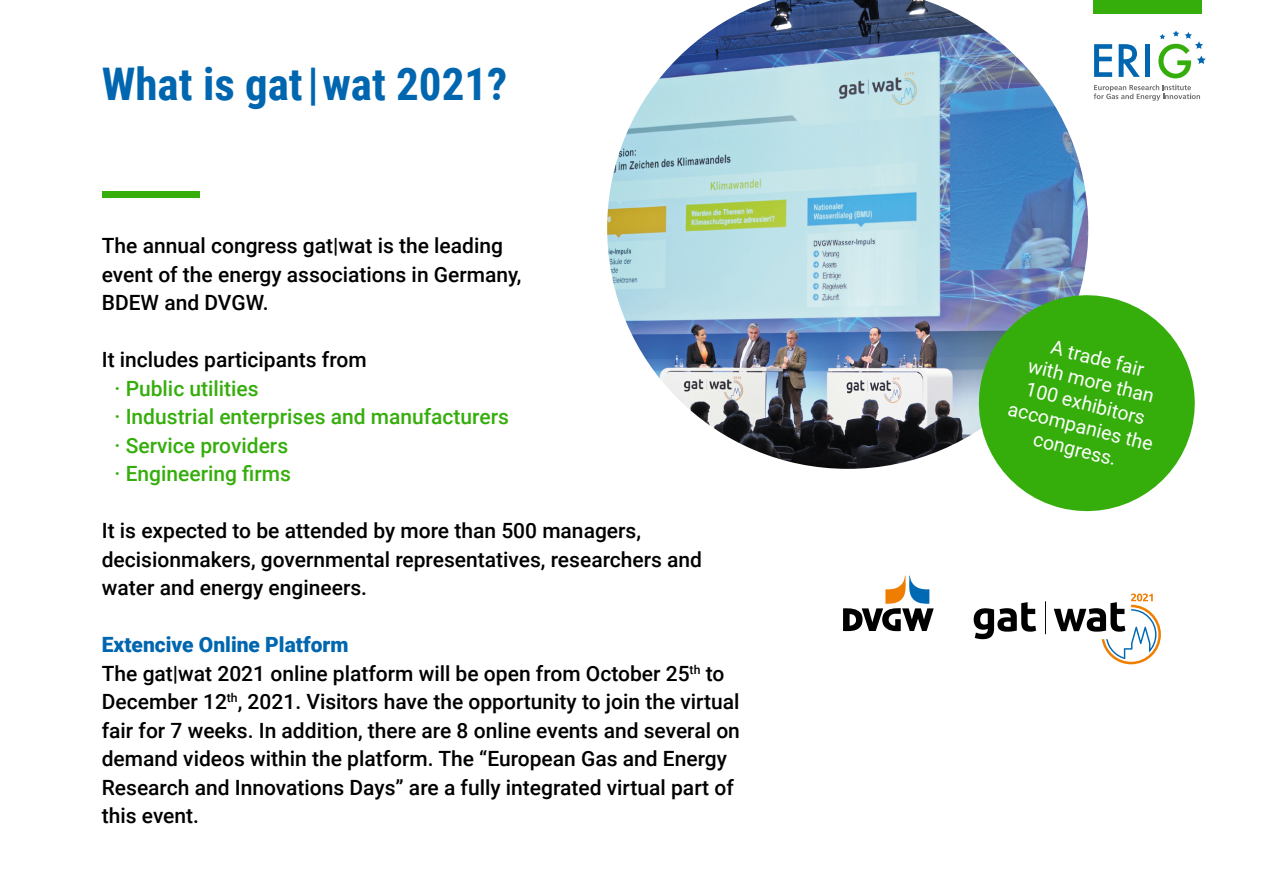
<style>
.page{position:relative;width:1263px;height:893px;background:#fff}
.page>*{position:absolute;margin:0;border:0;box-sizing:border-box;transform-origin:0 0}
.t1{font:700 45px "Roboto Condensed";color:#0066af}
.t2{font:500 21px/28.5px "Roboto";color:#000}
.t3{font:500 21px/28.5px "Roboto";color:#35ae0c}
.t4{font:19.5px/23.4px "Roboto";color:#fff;text-align:center}
.s1{font-weight:900;color:#0066af}
</style>
<div class="page">
<img style="left:607px;top:0;width:493px;height:469px">
<svg style="left:968px;top:284px;width:227px;height:228px;fill:#35ae0c"></svg>
<div style="left:102px;top:191px;width:98px;height:7px;background:#35ae0c"></div>
<div style="left:1093px;top:0;width:108px;height:13px;background:#35ae0c"></div>
<svg style="left:1094px;top:44px;width:18px;height:33px"></svg>
<svg style="left:1119px;top:44px;width:21px;height:33px"></svg>
<div style="left:1145px;top:44px;width:5px;height:33px;background:#0066af"></div>
<svg style="left:1158px;top:31px;width:48px;height:47px"></svg>
<svg style="left:1093px;top:85px;width:107px;height:16px"></svg>
<svg style="left:974px;top:602px;width:62px;height:37px"></svg>
<svg style="left:1054px;top:593px;width:107px;height:71px"></svg>
<hr style="left:1045px;top:601px;width:1px;height:33px;background:#000">
<svg style="left:843px;top:576px;width:91px;height:56px"></svg>
<h1 class="t1" style="left:102px;top:52px;width:407px">What is gat|wat 2021?</h1>
<p class="t2" style="left:102px;top:231px;width:421px">The annual congress gat|wat is the leading event of the energy associations in Germany,<br>BDEW and DVGW.</p>
<p class="t2" style="left:102px;top:345px;width:266px">It includes participants from</p>
<p class="t3" style="left:115px;top:373px;width:396px">· Public utilities<br>· Industrial enterprises and manufacturers · Service providers<br>· Engineering firms</p>
<p class="t2" style="left:102px;top:516px;width:602px">It is expected to be attended by more than 500 managers, decisionmakers, governmental representatives, researchers and water and energy engineers.</p>
<p class="t2" style="left:102px;top:630px;width:640px"><span class="s1">Extencive Online Platform<br></span>The gat|wat 2021 online platform will be open from October 25<sup>th</sup> to December 12<sup>th</sup>, 2021. Visitors have the opportunity to join the virtual fair for 7 weeks. In addition, there are 8 online events and several on demand videos within the platform. The “European Gas and Energy Research and Innovations Days” are a fully integrated virtual part of this event.</p>
<p class="t4" style="left:1028px;top:328px;width:150px;rotate:14deg">A trade fair<br>with more than<br>100 exhibitors accompanies the congress.</p>
</div>
